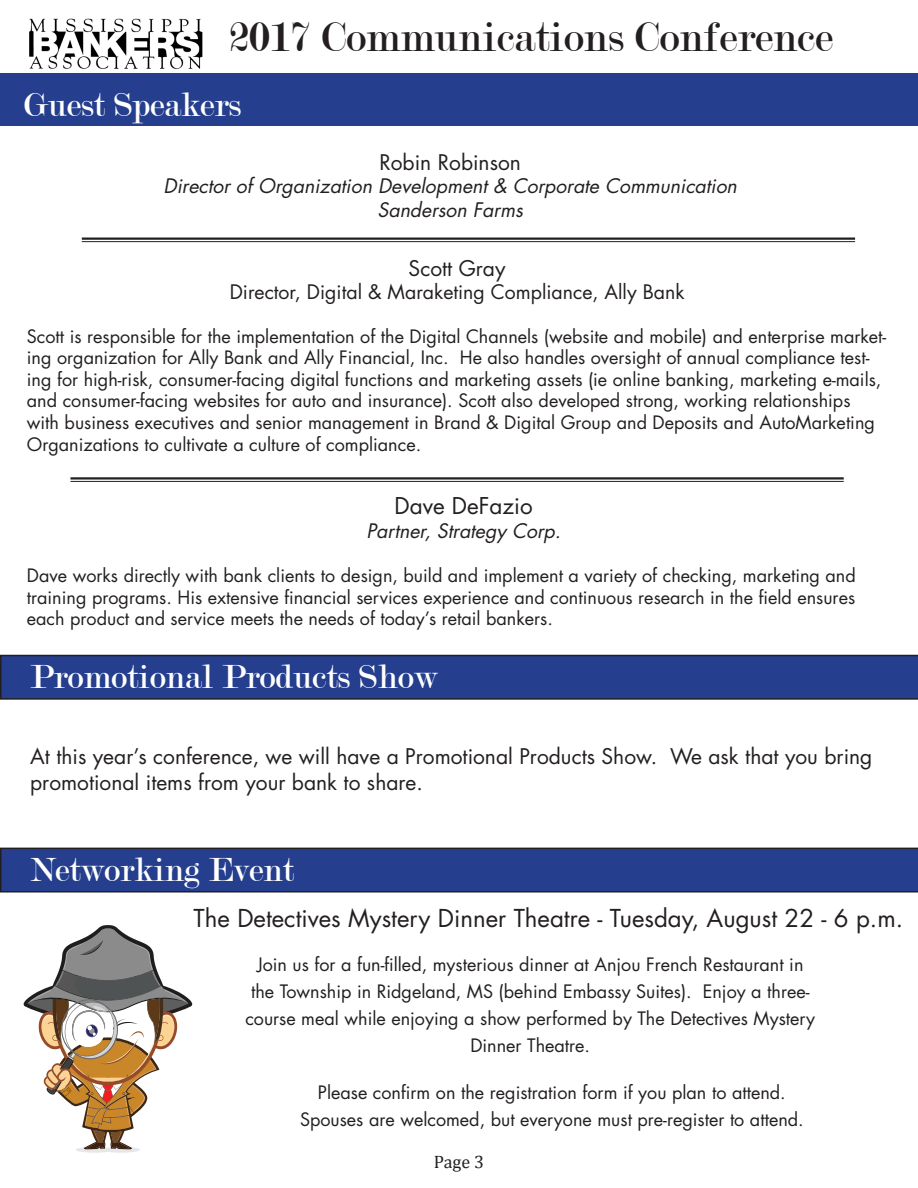
<style>
.page{position:relative;width:918px;height:1188px;background:#fff}
.page>*{position:absolute;margin:0;border:0;box-sizing:border-box;transform-origin:0 0}
.t1{font:45px "Modern";color:#231f20}
.t2{font:36px "Modern";color:#fff}
.t3{font:24px "Futura Std";color:#231f20}
.t4{font:22.5px "Futura Std";color:#231f20}
.t5{font:21px/25.2px "Futura Std";color:#231f20}
.t6{font:italic 19.5px "Futura Std";color:#231f20}
.t7{font:19.5px "Futura Std";color:#231f20}
.t8{font:18px/21.6px "Futura Std";color:#231f20;text-align:justify}
.t9{font:18px "Cambria";color:#231f20}
</style>
<div class="page">
<hr style="left:70px;top:477px;width:774px;height:3px;background:#231f20">
<hr style="left:70px;top:481px;width:774px;height:1px;background:#231f20">
<div style="left:0;top:73px;width:917px;height:53px;background:#253f8e"></div>
<svg style="left:0;top:848px;width:918px;height:45px;background:#273f88"></svg>
<svg style="left:0;top:655px;width:918px;height:45px;background:#263e87"></svg>
<img style="left:29px;top:18px;width:174px;height:52px">
<div style="left:76px;top:1147px;width:37px;height:6px;background:#e6e7e9;border-radius:50%"></div>
<div style="left:102px;top:1147px;width:38px;height:6px;background:#e6e7e9;border-radius:50%"></div>
<svg style="left:23px;top:925px;width:169px;height:224px"></svg>
<hr style="left:82px;top:238px;width:773px;height:2px;background:#231f20">
<hr style="left:82px;top:241px;width:773px;height:1px;background:#231f20">
<p class="t1" style="left:229px;top:14px;width:606px">2017 Communications Conference</p>
<p class="t2" style="left:24px;top:87px;width:219px">Guest Speakers</p>
<p class="t5" style="left:379px;top:150px;width:143px">Robin Robinson</p>
<p class="t6" style="left:164px;top:174px;width:579px">Director of Organization Development &amp; Corporate Communication</p>
<p class="t6" style="left:378px;top:197px;width:151px">Sanderson Farms</p>
<p class="t5" style="left:409px;top:256px;width:98px">Scott Gray</p>
<p class="t7" style="left:230px;top:280px;width:456px">Director, Digital &amp; Maraketing Compliance, Ally Bank</p>
<p class="t8" style="left:27px;top:325px;width:861px;text-align:left">Scott is responsible for the implementation of the Digital Channels (website and mobile) and enterprise market&shy;ing organization for Ally Bank and Ally Financial, Inc. He also handles oversight of annual compliance test&shy;ing for high-risk, consumer-facing digital functions and marketing assets (ie online banking, marketing e-mails, and consumer-facing websites for auto and insurance). Scott also developed strong, working relationships with business executives and senior management in Brand &amp; Digital Group and Deposits and AutoMarketing Organizations to cultivate a culture of compliance.</p>
<p class="t4" style="left:395px;top:492px;width:140px">Dave DeFazio</p>
<p class="t6" style="left:366px;top:518px;width:200px">Partner, Strategy Corp.</p>
<p class="t8" style="left:27px;top:565px;width:830px">Dave works directly with bank clients to design, build and implement a variety of checking, marketing and training programs. His extensive financial services experience and continuous research in the field ensures each product and service meets the needs of today’s retail bankers.</p>
<p class="t2" style="left:30px;top:658px;width:409px">Promotional Products Show</p>
<p class="t5" style="left:30px;top:744px;width:844px">At this year’s conference, we will have a Promotional Products Show. We ask that you bring promotional items from your bank to share.</p>
<p class="t2" style="left:30px;top:851px;width:265px">Networking Event</p>
<p class="t3" style="left:194px;top:903px;width:711px">The Detectives Mystery Dinner Theatre - Tuesday, August 22 - 6 p.m.</p>
<p class="t8" style="left:245px;top:951px;width:571px;line-height:27px;text-align:center">Join us for a fun-filled, mysterious dinner at Anjou French Restaurant in the Township in Ridgeland, MS (behind Embassy Suites). Enjoy a three&shy;course meal while enjoying a show performed by The Detectives Mystery Dinner Theatre.</p>
<p class="t8" style="left:318px;top:1082px;width:469px">Please confirm on the registration form if you plan to attend.</p>
<p class="t8" style="left:300px;top:1109px;width:505px">Spouses are welcomed, but everyone must pre-register to attend.</p>
<p class="t9" style="left:434px;top:1152px;width:52px">Page 3</p>
</div>
